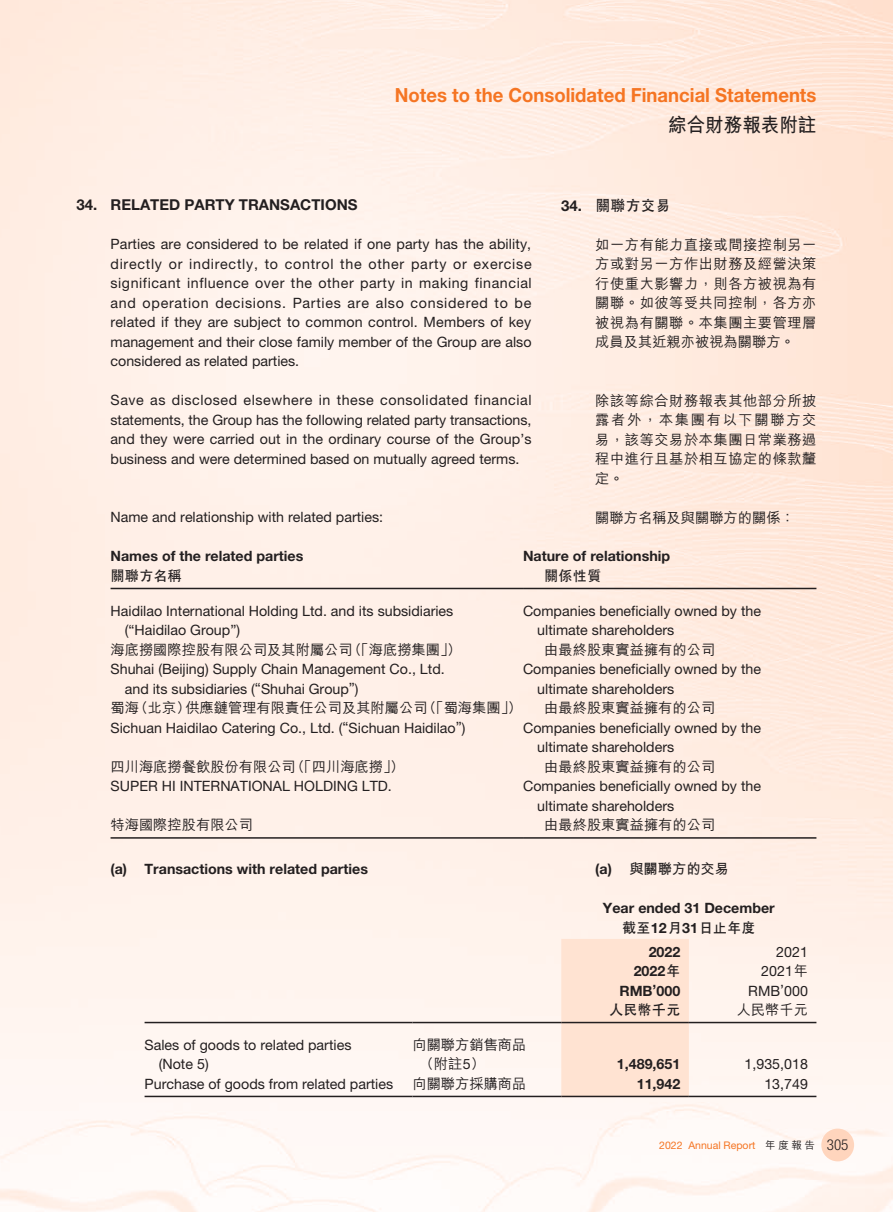
<style>
.page{position:relative;width:893px;height:1212px;background:#fff}
.page>*{position:absolute;margin:0;border:0;box-sizing:border-box;transform-origin:0 0}
.t1{font:700 19.5px "Helvetica Neue LT Std";color:#f57523;scale:.95 1}
.t2{font:700 19.5px "M Hei HK";color:#231f20;scale:.95 1}
.t3{font:700 15px "Helvetica Neue LT Std";color:#231f20}
.t4{font:700 15px "C Hei 2 HK";color:#231f20}
.t5{font:14.25px/19.5px "Helvetica Neue LT Std";color:#231f20}
.t6{font:500 14.25px/19.5px "M Hei HK";color:#231f20;text-align:justify}
.t7{font:700 14.25px "Helvetica Neue LT Std";color:#231f20}
.t8{font:700 14.25px "C Hei 2 HK";color:#231f20}
.t9{font:700 14.25px "M Hei HK";color:#231f20}
.t10{font:10.5px "Helvetica Neue LT Std";color:#f57523}
.s1{font-family:"Helvetica Neue LT Std"}
.s2{font-family:"C Hei 2 HK"}
.s3{font-family:"M Hei HK";font-weight:500}
.s4{font-family:"Helvetica Neue LT Std";font-weight:400}
.s5{font-family:"M Hei HK";font-weight:500;color:#231f20}
.s6{font-weight:300;font-stretch:condensed;font-size:15px;color:#231f20}
</style>
<div class="page">
<div style="left:821px;top:1128px;width:33px;height:33px;background:#ffd5bd;border-radius:50%"></div>
<hr style="left:111px;top:588px;width:412px;height:1px;background:#231f20">
<hr style="left:523px;top:588px;width:293px;height:1px;background:#231f20">
<hr style="left:111px;top:837px;width:412px;height:2px;background:#231f20">
<hr style="left:523px;top:837px;width:293px;height:2px;background:#231f20">
<div style="left:561px;top:939px;width:128px;height:157px;background:#ffe3d2"></div>
<hr style="left:145px;top:1022px;width:267px;height:1px;background:#231f20">
<hr style="left:412px;top:1022px;width:149px;height:1px;background:#231f20">
<hr style="left:561px;top:1022px;width:128px;height:1px;background:#231f20">
<hr style="left:689px;top:1022px;width:127px;height:1px;background:#231f20">
<hr style="left:145px;top:1096px;width:267px;height:1px;background:#231f20">
<hr style="left:412px;top:1096px;width:149px;height:1px;background:#231f20">
<hr style="left:561px;top:1096px;width:128px;height:1px;background:#231f20">
<hr style="left:689px;top:1096px;width:127px;height:1px;background:#231f20">
<h1 class="t1" style="left:395px;top:83px;width:445px">Notes to the Consolidated Financial Statements</h1>
<h1 class="t2" style="left:668px;top:111px;width:157px">綜合財務報表附註</h1>
<p class="t4" style="left:561px;top:194px;width:111px"><span class="s1">34.</span> 關聯方交易</p>
<p class="t6" style="left:595px;top:233px;width:223px">如一方有能力直接或間接控制另一方或對另一方作出財務及經營決策行使重大影響力，則各方被視為有關聯。如彼等受共同控制，各方亦被視為有關聯。本集團主要管理層成員及其近親亦被視為關聯方。</p>
<p class="t3" style="left:77px;top:196px;width:282px">34. RELATED PARTY TRANSACTIONS</p>
<p class="t5" style="left:111px;top:234px;width:423px;text-align:justify">Parties are considered to be related if one party has the ability, directly or indirectly, to control the other party or exercise significant influence over the other party in making financial and operation decisions. Parties are also considered to be related if they are subject to common control. Members of key management and their close family member of the Group are also considered as related parties.</p>
<p class="t5" style="left:111px;top:390px;width:422px;text-align:justify">Save as disclosed elsewhere in these consolidated financial statements, the Group has the following related party transactions, and they were carried out in the ordinary course of the Group’s business and were determined based on mutually agreed terms.</p>
<p class="t6" style="left:595px;top:389px;width:223px">除該等綜合財務報表其他部分所披露者外，本集團有以下關聯方交易，該等交易於本集團日常業務過程中進行且基於相互協定的條款釐定。</p>
<p class="t6" style="left:595px;top:506px;width:201px">關聯方名稱及與關聯方的關係：</p>
<p class="t5" style="left:111px;top:507px;width:274px">Name and relationship with related parties:</p>
<p class="t7" style="left:111px;top:548px;width:194px">Names of the related parties</p>
<p class="t7" style="left:523px;top:548px;width:149px">Nature of relationship</p>
<p class="t8" style="left:111px;top:565px;width:73px">關聯方名稱</p>
<p class="t8" style="left:544px;top:565px;width:58px">關係性質</p>
<p class="t5" style="left:125px;top:601px;width:330px;text-indent:-14px">Haidilao International Holding Ltd. and its subsidiaries (“Haidilao Group”)</p>
<p class="t5" style="left:537px;top:601px;width:225px;text-indent:-14px">Companies beneficially owned by the ultimate shareholders</p>
<p class="t6" style="left:111px;top:639px;width:352px">海底撈國際控股有限公司及其附屬公司（「海底撈集團」）</p>
<p class="t6" style="left:544px;top:639px;width:172px">由最終股東實益擁有的公司</p>
<p class="t5" style="left:125px;top:659px;width:321px;text-indent:-14px">Shuhai (Beijing) Supply Chain Management Co., Ltd. and its subsidiaries (“Shuhai Group”)</p>
<p class="t5" style="left:537px;top:659px;width:225px;text-indent:-14px">Companies beneficially owned by the ultimate shareholders</p>
<p class="t6" style="left:111px;top:697px;width:413px">蜀海（北京）供應鏈管理有限責任公司及其附屬公司（「蜀海集團」）</p>
<p class="t6" style="left:544px;top:697px;width:172px">由最終股東實益擁有的公司</p>
<p class="t5" style="left:111px;top:718px;width:356px">Sichuan Haidilao Catering Co., Ltd. (“Sichuan Haidilao”)</p>
<p class="t5" style="left:537px;top:718px;width:225px;text-indent:-14px">Companies beneficially owned by the ultimate shareholders</p>
<p class="t6" style="left:111px;top:756px;width:295px">四川海底撈餐飲股份有限公司（「四川海底撈」）</p>
<p class="t6" style="left:544px;top:756px;width:172px">由最終股東實益擁有的公司</p>
<p class="t5" style="left:111px;top:776px;width:283px">SUPER HI INTERNATIONAL HOLDING LTD.</p>
<p class="t5" style="left:537px;top:776px;width:225px;text-indent:-14px">Companies beneficially owned by the ultimate shareholders</p>
<p class="t6" style="left:111px;top:814px;width:144px">特海國際控股有限公司</p>
<p class="t6" style="left:544px;top:814px;width:172px">由最終股東實益擁有的公司</p>
<p class="t7" style="left:111px;top:860px;width:259px">(a) Transactions with related parties</p>
<p class="t7" style="left:603px;top:899px;width:173px">Year ended 31 December</p>
<p class="t8" style="left:622px;top:917px;width:135px">截至<span class="s1">12</span>月<span class="s1">31</span>日止年度</p>
<p class="t7" style="left:649px;top:943px;width:33px">2022</p>
<p class="t5" style="left:776px;top:941px;width:33px">2021</p>
<p class="t7" style="left:634px;top:962px;width:48px">2022<span class="s2">年</span></p>
<p class="t5" style="left:761px;top:961px;width:48px">2021<span class="s3">年</span></p>
<p class="t7" style="left:619px;top:982px;width:62px">RMB’000</p>
<p class="t5" style="left:748px;top:980px;width:61px">RMB’000</p>
<p class="t8" style="left:609px;top:999px;width:73px">人民幣千元</p>
<p class="t6" style="left:737px;top:999px;width:73px">人民幣千元</p>
<p class="t5" style="left:159px;top:1035px;width:194px;text-indent:-14px">Sales of goods to related parties (Note 5)</p>
<p class="t6" style="left:420px;top:1034px;width:108px;text-indent:-7px">向關聯方銷售商品（附註<span class="s4">5</span>）</p>
<p class="t9" style="left:595px;top:858px;width:135px"><span class="s1">(a)</span> 與關聯方的交易</p>
<p class="t7" style="left:617px;top:1055px;width:65px">1,489,651</p>
<p class="t5" style="left:744px;top:1054px;width:65px">1,935,018</p>
<p class="t5" style="left:145px;top:1074px;width:250px">Purchase of goods from related parties</p>
<p class="t6" style="left:412px;top:1073px;width:115px">向關聯方採購商品</p>
<p class="t7" style="left:637px;top:1075px;width:45px">11,942</p>
<p class="t5" style="left:764px;top:1074px;width:45px">13,749</p>
<p class="t10" style="left:659px;top:1139px;width:191px">2022 Annual Report <span class="s5">年度報告</span> <span class="s6">305</span></p>
</div>
